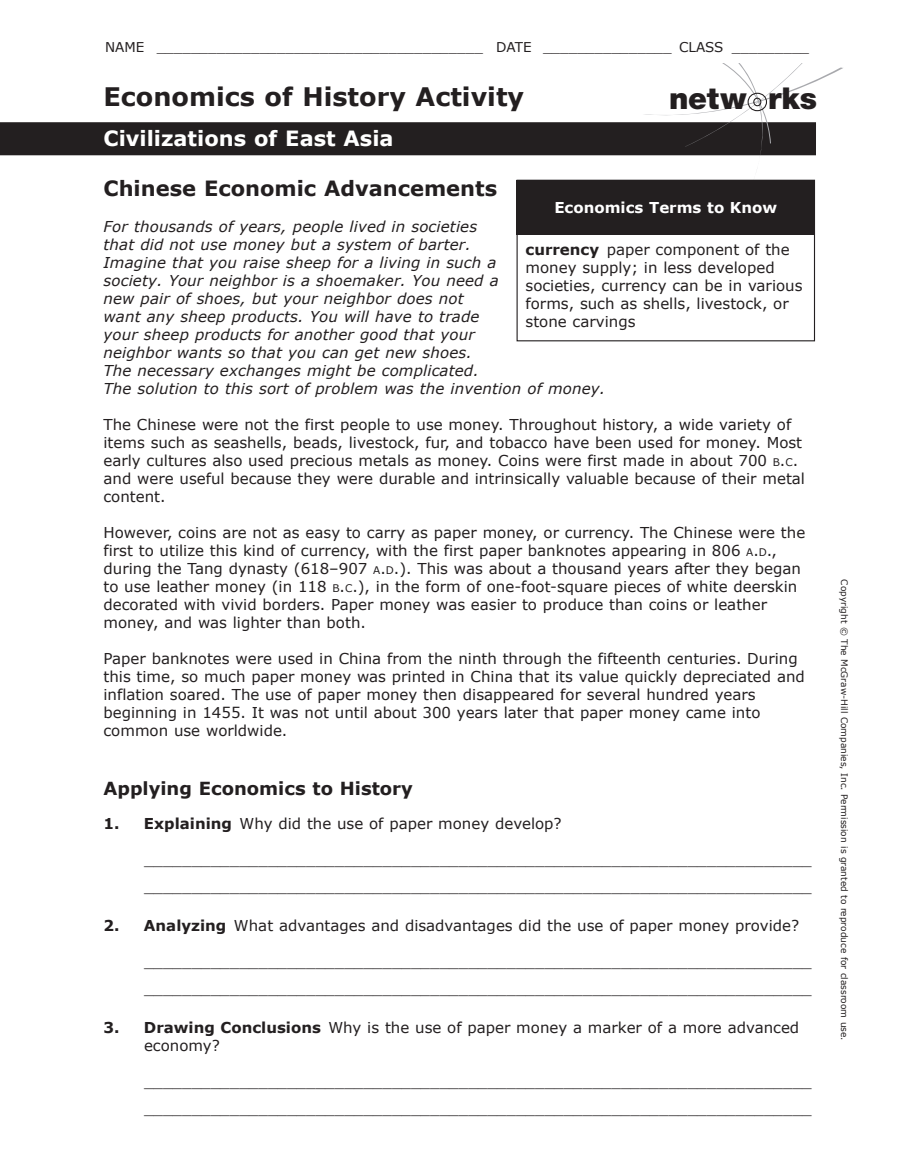
<style>
.page{position:relative;width:918px;height:1175px;background:#fff}
.page>*{position:absolute;margin:0;border:0;box-sizing:border-box;transform-origin:0 0}
.t1{font:900 30.15px "Helvetica Neue LT Std";color:#231f20}
.t2{font:700 25.5px "Verdana";color:#231f20}
.t3{font:700 21px "Verdana";color:#231f20}
.t4{font:700 21px "Verdana";color:#fff}
.t5{font:700 18px "Verdana";color:#231f20}
.t6{font:15px/18px "Verdana";color:#231f20}
.t7{font:italic 15px/18px "Verdana";letter-spacing:.01em;color:#231f20}
.t8{font:700 15px "Verdana";color:#fff}
.t9{font:13.5px "Verdana";color:#231f20}
.t10{font:9px "Verdana";color:#231f20}
.s1{font-size:10.5px}
.s2{font-weight:700}
</style>
<div class="page">
<div style="left:0;top:122px;width:816px;height:33px;background:#231f20"></div>
<svg style="left:642px;top:63px;width:201px;height:119px"></svg>
<div style="left:517px;top:180px;width:298px;height:161px;border:1px solid #231f20"></div>
<div style="left:517px;top:180px;width:298px;height:54px;background:#231f20"></div>
<p class="t9" style="left:105px;top:39px;width:706px">NAME ______________________________________ DATE _______________ CLASS _________</p>
<h1 class="t1" style="left:669px;top:81px;width:150px">netw rks</h1>
<h3 class="t4" style="left:104px;top:125px;width:292px">Civilizations of East Asia</h3>
<h2 class="t2" style="left:104px;top:81px;width:422px">Economics of History Activity</h2>
<h3 class="t3" style="left:104px;top:175px;width:395px">Chinese Economic Advancements</h3>
<p class="t7" style="left:104px;top:217px;width:503px">For thousands of years, people lived in societies<br>that did not use money but a system of barter.<br>Imagine that you raise sheep for a living in such a<br>society. Your neighbor is a shoemaker. You need a<br>new pair of shoes, but your neighbor does not<br>want any sheep products. You will have to trade<br>your sheep products for another good that your<br>neighbor wants so that you can get new shoes.<br>The necessary exchanges might be complicated.<br>The solution to this sort of problem was the invention of money.</p>
<p class="t6" style="left:104px;top:415px;width:703px">The Chinese were not the first people to use money. Throughout history, a wide variety of items such as seashells, beads, livestock, fur, and tobacco have been used for money. Most early cultures also used precious metals as money. Coins were first made in about 700 <span class="s1">B</span>.<span class="s1">C</span>. and were useful because they were durable and intrinsically valuable because of their metal content.</p>
<p class="t6" style="left:104px;top:523px;width:703px">However, coins are not as easy to carry as paper money, or currency. The Chinese were the first to utilize this kind of currency, with the first paper banknotes appearing in 806 <span class="s1">A</span>.<span class="s1">D</span>., during the Tang dynasty (618–907 <span class="s1">A</span>.<span class="s1">D</span>.). This was about a thousand years after they began to use leather money (in 118 <span class="s1">B</span>.<span class="s1">C</span>.), in the form of one-foot-square pieces of white deerskin decorated with vivid borders. Paper money was easier to produce than coins or leather money, and was lighter than both.</p>
<p class="t6" style="left:104px;top:649px;width:703px">Paper banknotes were used in China from the ninth through the fifteenth centuries. During this time, so much paper money was printed in China that its value quickly depreciated and inflation soared. The use of paper money then disappeared for several hundred years beginning in 1455. It was not until about 300 years later that paper money came into common use worldwide.</p>
<p class="t8" style="left:554px;top:198px;width:224px">Economics Terms to Know</p>
<p class="t6" style="left:526px;top:240px;width:279px"><span class="s2">currency</span> paper component of the money supply; in less developed societies, currency can be in various forms, such as shells, livestock, or stone carvings</p>
<p class="t5" style="left:104px;top:776px;width:311px">Applying Economics to History</p>
<p class="t6" style="left:104px;top:814px;width:460px"><span class="s2">1. Explaining</span> Why did the use of paper money develop?</p>
<p class="t6" style="left:144px;top:845px;width:669px;line-height:27px">______________________________________________________________________ ______________________________________________________________________</p>
<p class="t6" style="left:104px;top:916px;width:697px"><span class="s2">2. Analyzing</span> What advantages and disadvantages did the use of paper money provide?</p>
<p class="t6" style="left:144px;top:947px;width:669px;line-height:27px">______________________________________________________________________ ______________________________________________________________________</p>
<p class="t6" style="left:144px;top:1018px;width:657px;text-indent:-40px"><span class="s2">3. Drawing Conclusions</span> Why is the use of paper money a marker of a more advanced economy?</p>
<p class="t6" style="left:144px;top:1067px;width:669px;line-height:27px">______________________________________________________________________ ______________________________________________________________________</p>
<p class="t10" style="left:850px;top:579px;width:463px;rotate:90deg">Copyright © The McGraw-Hill Companies, Inc. Permission is granted to reproduce for classroom use.</p>
</div>
